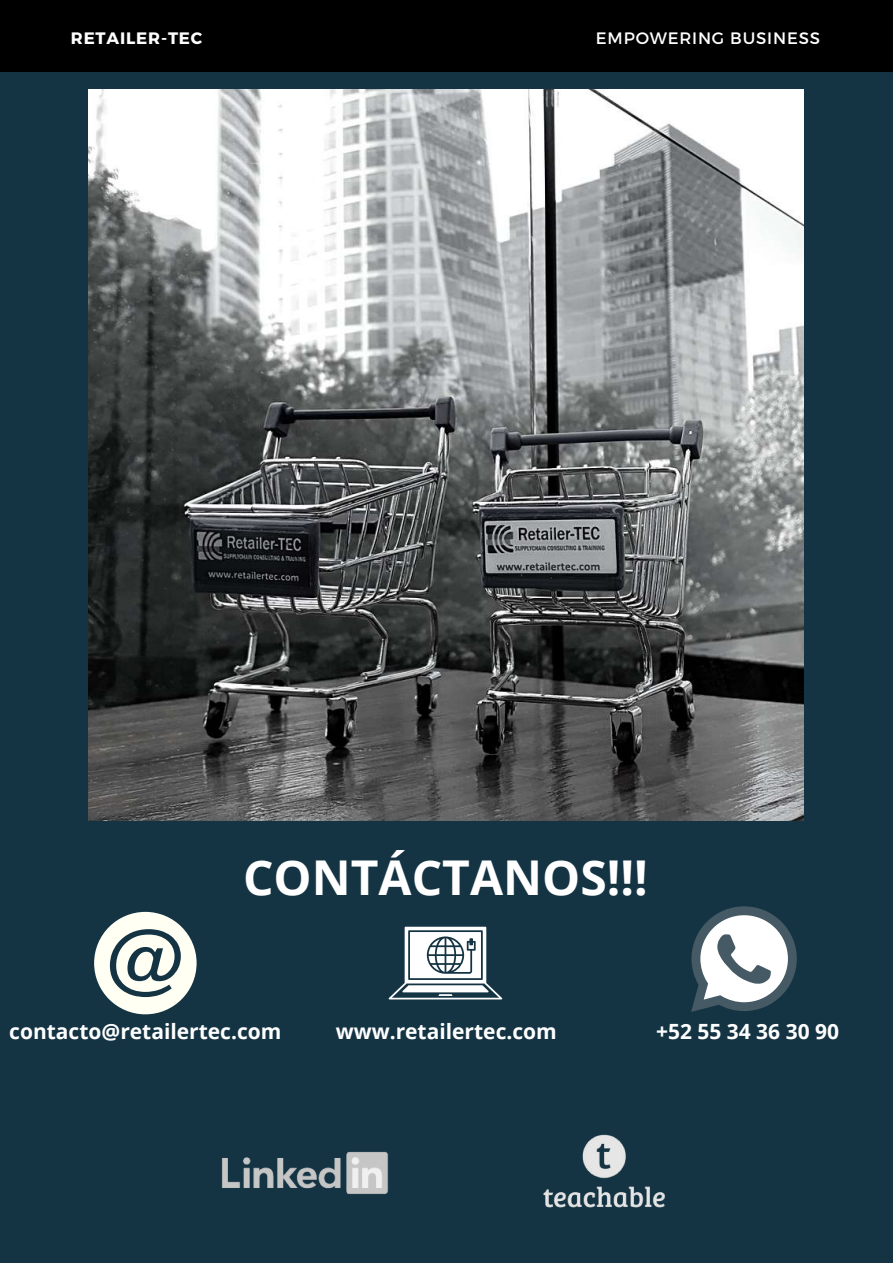
<style>
.page{position:relative;width:893px;height:1264px;background:#fff}
.page>*{position:absolute;margin:0;border:0;box-sizing:border-box;transform-origin:0 0}
.t1{font:700 48px "Open Sans";color:#fff}
.t2{font:700 21px "Open Sans";color:#fff}
.t3{font:16.5px "Montserrat";letter-spacing:.05em;color:#fff}
.t4{font:700 16.5px "Montserrat";letter-spacing:.05em;color:#fff}
</style>
<div class="page">
<div style="left:0;top:0;width:892px;height:1262px;background:#143444"></div>
<img style="left:89px;top:89px;width:714px;height:731px">
<svg style="left:691px;top:906px;width:105px;height:106px"></svg>
<svg style="left:94px;top:911px;width:102px;height:103px"></svg>
<svg style="left:388px;top:926px;width:114px;height:73px"></svg>
<div style="left:0;top:0;width:892px;height:71px;background:#000"></div>
<img style="left:221px;top:1151px;width:167px;height:43px">
<img style="left:543px;top:1134px;width:122px;height:74px">
<p class="t4" style="left:71px;top:27px;width:133px">RETAILER-TEC</p>
<p class="t3" style="left:596px;top:27px;width:225px">EMPOWERING BUSINESS</p>
<h1 class="t1" style="left:243px;top:844px;width:406px">CONTÁCTANOS!!!</h1>
<p class="t2" style="left:9px;top:1016px;width:273px">contacto@retailertec.com</p>
<p class="t2" style="left:656px;top:1016px;width:184px">+52 55 34 36 30 90</p>
<p class="t2" style="left:336px;top:1016px;width:222px">www.retailertec.com</p>
</div>
